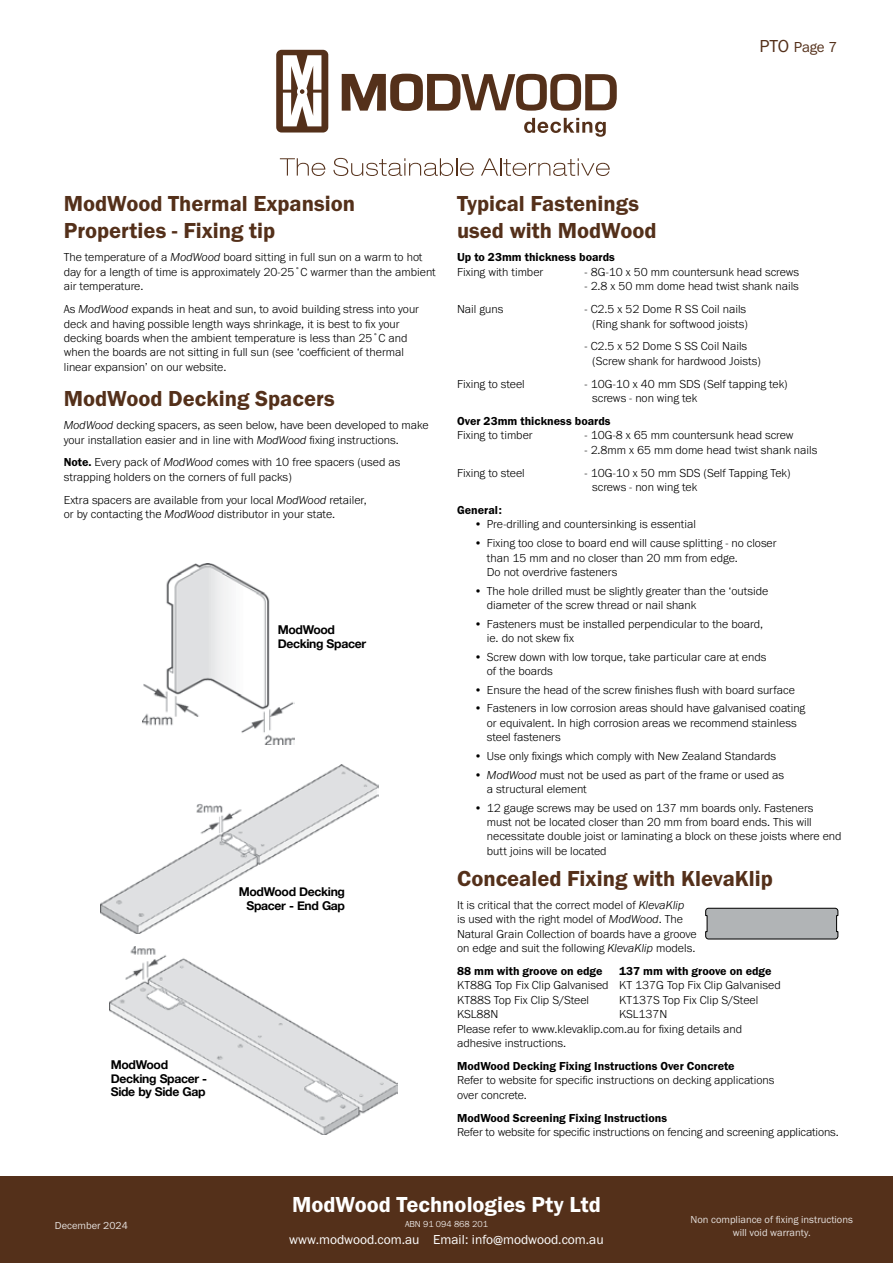
<style>
.page{position:relative;width:893px;height:1263px;background:#fff}
.page>*{position:absolute;margin:0;border:0;box-sizing:border-box;transform-origin:0 0}
.t1{font:22.5px/27px "Franklin Gothic URW Dem";color:#54301a}
.t2{font:22.5px "Franklin Gothic URW Dem";color:#fff}
.t3{font:15px "Franklin Gothic URW Boo";color:#54301a}
.t4{font:13.5px "Franklin Gothic URW Boo";color:#fff}
.t5{font:700 12.15px/14px "Helvetica Neue";letter-spacing:-.025em;color:#000}
.t6{font:300 12px/14.4px "Franklin Gothic URW";color:#000}
.t7{font:12px "Franklin Gothic URW Dem";color:#000}
.t8{font:10.5px/12.6px "Franklin Gothic URW Boo";color:#e5e0dd;text-align:center}
.t9{font:300 9px "Franklin Gothic URW";color:#fff}
.s1{font-size:18px}
.s2{font-style:italic}
.s3{font-family:"Franklin Gothic URW Dem";font-weight:400}
</style>
<div class="page">
<img style="left:109px;top:947px;width:289px;height:187px">
<img style="left:100px;top:765px;width:278px;height:168px">
<div style="left:220px;top:897px;width:115px;height:41px;background:#fff"></div>
<img style="left:142px;top:564px;width:153px;height:180px">
<div style="left:276px;top:624px;width:100px;height:35px;background:#fff"></div>
<svg style="left:705px;top:907px;width:134px;height:33px;background:#a7aaac"></svg>
<svg style="left:276px;top:50px;width:52px;height:83px"></svg>
<svg style="left:342px;top:74px;width:275px;height:37px"></svg>
<svg style="left:524px;top:118px;width:82px;height:19px"></svg>
<svg style="left:280px;top:158px;width:45px;height:18px"></svg>
<svg style="left:333px;top:158px;width:141px;height:18px"></svg>
<svg style="left:481px;top:158px;width:129px;height:18px"></svg>
<div style="left:0;top:1176px;width:893px;height:87px;background:#54301a"></div>
<p class="t3" style="left:759px;top:37px;width:79px"><span class="s1">PTO</span> Page 7</p>
<h1 class="t1" style="left:64px;top:190px;width:293px">ModWood Thermal Expansion<br>Properties - Fixing tip</h1>
<p class="t6" style="left:64px;top:250px;width:374px">The temperature of a <span class="s2">ModWood</span> board sitting in full sun on a warm to hot day for a length of time is approximately 20-25˚C warmer than the ambient air temperature.</p>
<p class="t6" style="left:64px;top:302px;width:357px">As <span class="s2">ModWood</span> expands in heat and sun, to avoid building stress into your deck and having possible length ways shrinkage, it is best to fix your decking boards when the ambient temperature is less than 25˚C and when the boards are not sitting in full sun (see ‘coefficient of thermal linear expansion’ on our website.</p>
<h1 class="t1" style="left:64px;top:385px;width:272px">ModWood Decking Spacers</h1>
<p class="t6" style="left:64px;top:418px;width:366px"><span class="s2">ModWood</span> decking spacers, as seen below, have been developed to make your installation easier and in line with <span class="s2">ModWood</span> fixing instructions.</p>
<p class="t6" style="left:64px;top:455px;width:338px"><span class="s3">Note.</span> Every pack of <span class="s2">ModWood</span> comes with 10 free spacers (used as strapping holders on the corners of full packs)</p>
<p class="t6" style="left:64px;top:492px;width:304px">Extra spacers are available from your local <span class="s2">ModWood</span> retailer, or by contacting the <span class="s2">ModWood</span> distributor in your state.</p>
<p class="t5" style="left:278px;top:623px;width:90px">ModWood<br>Decking Spacer</p>
<p class="t5" style="left:239px;top:885px;width:108px;text-align:right">ModWood Decking<br>Spacer - End Gap</p>
<p class="t5" style="left:111px;top:1057px;width:98px">ModWood<br>Decking Spacer -<br>Side by Side Gap</p>
<h1 class="t1" style="left:457px;top:190px;width:201px">Typical Fastenings used with ModWood</h1>
<p class="t7" style="left:457px;top:250px;width:159px">Up to 23mm thickness boards</p>
<p class="t6" style="left:457px;top:264px;width:88px">Fixing with timber</p>
<p class="t6" style="left:585px;top:264px;width:216px">- 8G-10 x 50 mm countersunk head screws</p>
<p class="t6" style="left:585px;top:279px;width:216px">- 2.8 x 50 mm dome head twist shank nails</p>
<p class="t6" style="left:457px;top:302px;width:48px">Nail guns</p>
<p class="t6" style="left:585px;top:302px;width:165px;text-align:right">- C2.5 x 52 Dome R SS Coil nails (Ring shank for softwood joists)</p>
<p class="t6" style="left:592px;top:339px;width:170px;text-indent:-8px">- C2.5 x 52 Dome S SS Coil Nails (Screw shank for hardwood Joists)</p>
<p class="t6" style="left:457px;top:376px;width:69px">Fixing to steel</p>
<p class="t6" style="left:592px;top:376px;width:197px;text-indent:-8px">- 10G-10 x 40 mm SDS (Self tapping tek) screws - non wing tek</p>
<p class="t7" style="left:457px;top:414px;width:155px">Over 23mm thickness boards</p>
<p class="t6" style="left:457px;top:428px;width:77px">Fixing to timber</p>
<p class="t6" style="left:585px;top:428px;width:211px">- 10G-8 x 65 mm countersunk head screw</p>
<p class="t6" style="left:585px;top:442px;width:234px">- 2.8mm x 65 mm dome head twist shank nails</p>
<p class="t6" style="left:457px;top:465px;width:69px">Fixing to steel</p>
<p class="t6" style="left:592px;top:465px;width:200px;text-indent:-8px">- 10G-10 x 50 mm SDS (Self Tapping Tek) screws - non wing tek</p>
<p class="t7" style="left:457px;top:503px;width:46px">General:</p>
<p class="t6" style="left:474px;top:517px;width:223px">• Pre-drilling and countersinking is essential</p>
<p class="t6" style="left:487px;top:536px;width:291px;text-indent:-13px">• Fixing too close to board end will cause splitting - no closer than 15 mm and no closer than 20 mm from edge.<br>Do not overdrive fasteners</p>
<p class="t6" style="left:487px;top:583px;width:283px;text-indent:-13px">• The hole drilled must be slightly greater than the ‘outside diameter of the screw thread or nail shank</p>
<p class="t6" style="left:487px;top:616px;width:278px;text-indent:-13px">• Fasteners must be installed perpendicular to the board, ie. do not skew fix</p>
<p class="t6" style="left:487px;top:649px;width:281px;text-indent:-13px">• Screw down with low torque, take particular care at ends of the boards</p>
<p class="t6" style="left:474px;top:682px;width:322px">• Ensure the head of the screw finishes flush with board surface</p>
<p class="t6" style="left:487px;top:701px;width:320px;text-indent:-13px">• Fasteners in low corrosion areas should have galvanised coating or equivalent. In high corrosion areas we recommend stainless steel fasteners</p>
<p class="t6" style="left:474px;top:748px;width:303px">• Use only fixings which comply with New Zealand Standards</p>
<p class="t6" style="left:487px;top:767px;width:299px;text-indent:-13px"><span class="s2">• ModWood</span> must not be used as part of the frame or used as a structural element</p>
<p class="t6" style="left:487px;top:800px;width:356px;text-indent:-13px">• 12 gauge screws may be used on 137 mm boards only. Fasteners<br>must not be located closer than 20 mm from board ends. This will necessitate double joist or laminating a block on these joists where end butt joins will be located</p>
<h1 class="t1" style="left:457px;top:865px;width:317px">Concealed Fixing with KlevaKlip</h1>
<p class="t6" style="left:457px;top:897px;width:241px">It is critical that the correct model of <span class="s2">KlevaKlip<br></span>is used with the right model of <span class="s2">ModWood</span>. The Natural Grain Collection of boards have a groove on edge and suit the following <span class="s2">KlevaKlip</span> models.</p>
<p class="t7" style="left:457px;top:964px;width:147px">88 mm with groove on edge</p>
<p class="t7" style="left:619px;top:964px;width:154px">137 mm with groove on edge</p>
<p class="t6" style="left:457px;top:978px;width:325px">KT88G Top Fix Clip Galvanised KT 137G Top Fix Clip Galvanised<br>KT88S Top Fix Clip S/Steel</p>
<p class="t6" style="left:619px;top:992px;width:141px">KT137S Top Fix Clip S/Steel</p>
<p class="t6" style="left:457px;top:1007px;width:287px;text-indent:162px">KSL137N<br>Please refer to www.klevaklip.com.au for fixing details and adhesive instructions.</p>
<p class="t7" style="left:457px;top:1058px;width:279px">ModWood Decking Fixing Instructions Over Concrete</p>
<p class="t6" style="left:457px;top:1073px;width:319px">Refer to website for specific instructions on decking applications over concrete.</p>
<p class="t7" style="left:457px;top:1110px;width:211px">ModWood Screening Fixing Instructions</p>
<p class="t6" style="left:457px;top:1125px;width:383px">Refer to website for specific instructions on fencing and screening applications.</p>
<p class="t6" style="left:457px;top:1007px;width:43px">KSL88N</p>
<p class="t8" style="left:55px;top:1219px;width:74px">December 2024</p>
<h1 class="t2" style="left:292px;top:1191px;width:310px">ModWood Technologies Pty Ltd</h1>
<p class="t9" style="left:405px;top:1219px;width:84px">ABN 91 094 868 201</p>
<p class="t4" style="left:289px;top:1231px;width:316px">www.modwood.com.au Email: info@modwood.com.au</p>
<p class="t8" style="left:691px;top:1213px;width:164px">Non compliance of fixing instructions will void warranty.</p>
</div>
